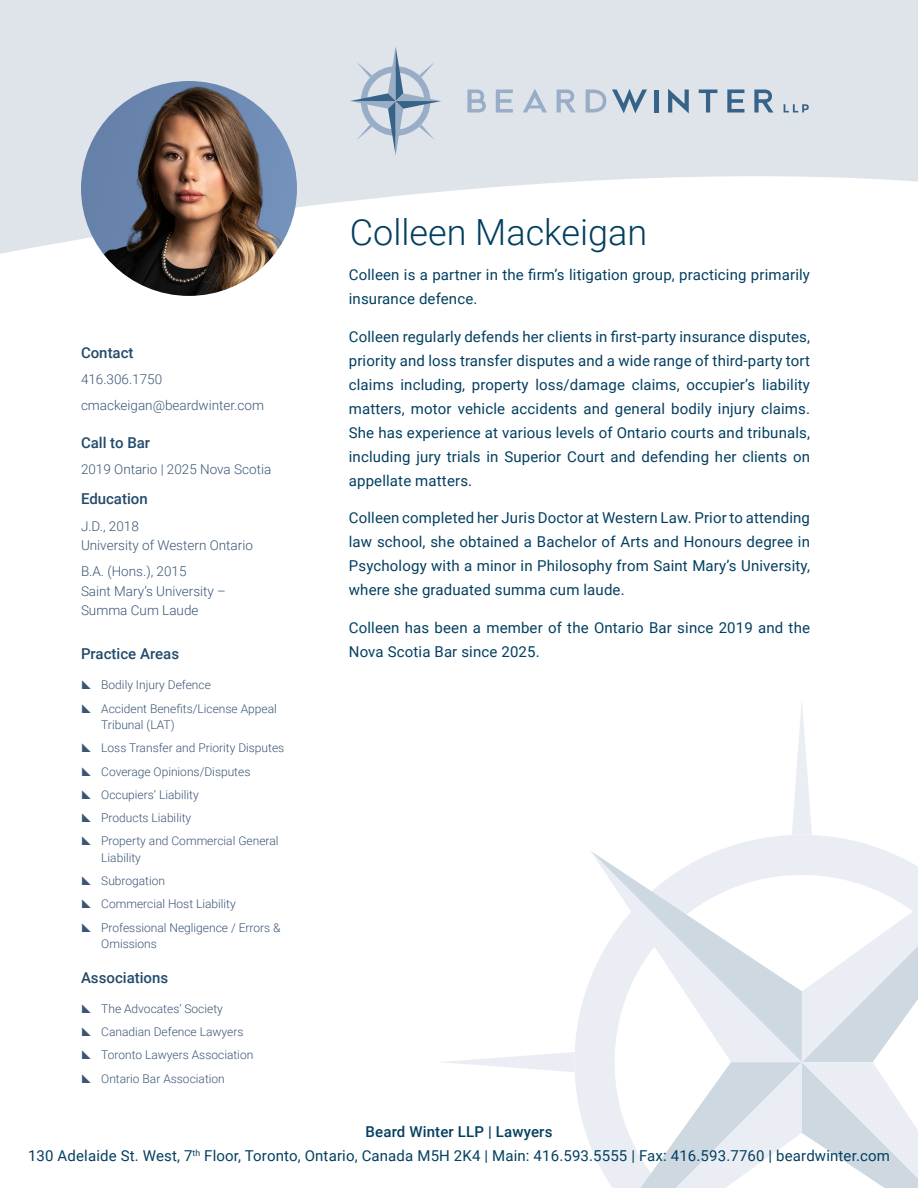
<style>
.page{position:relative;width:918px;height:1188px;background:#fff}
.page>*{position:absolute;margin:0;border:0;box-sizing:border-box;transform-origin:0 0}
.Heading_2{font:300 36px "Roboto";color:#033f60}
.t1{font:15px/24px "Roboto";letter-spacing:.01em;color:#033f60}
.Heading_1{font:500 15px "Roboto";color:#234a6b}
.t2{font:500 15px "Roboto";letter-spacing:.01em;color:#033f60}
.Side_Bar{font:300 13.5px/19.5px "Roboto";color:#3b5675}
.t3{font:300 12px/16.5px "Roboto";color:#3b5675}
</style>
<div class="page">
<svg style="left:442px;top:702px;width:476px;height:486px"></svg>
<svg style="left:0;top:0;width:918px;height:254px;fill:#dfe4ea"></svg>
<img style="left:81px;top:81px;width:216px;height:215px">
<p class="Heading_1" style="left:81px;top:342px;width:54px">Contact</p>
<p class="Side_Bar" style="left:81px;top:369px;width:83px">416.306.1750</p>
<p class="Side_Bar" style="left:81px;top:395px;width:185px">cmackeigan@beardwinter.com</p>
<p class="Heading_1" style="left:81px;top:432px;width:71px">Call to Bar</p>
<p class="Side_Bar" style="left:81px;top:459px;width:192px">2019 Ontario | 2025 Nova Scotia</p>
<p class="Heading_1" style="left:81px;top:488px;width:68px">Education</p>
<p class="Side_Bar" style="left:81px;top:516px;width:173px">J.D., 2018<br>University of Western Ontario</p>
<p class="Side_Bar" style="left:81px;top:561px;width:147px">B.A. (Hons.), 2015<br>Saint Mary’s University –<br>Summa Cum Laude</p>
<p class="Heading_1" style="left:81px;top:644px;width:100px">Practice Areas</p>
<p class="t3" style="left:101px;top:676px;width:111px">Bodily Injury Defence</p>
<p class="t3" style="left:101px;top:700px;width:177px">Accident Benefits/License Appeal<br>Tribunal (LAT)</p>
<p class="t3" style="left:101px;top:739px;width:185px">Loss Transfer and Priority Disputes</p>
<p class="t3" style="left:101px;top:763px;width:151px">Coverage Opinions/Disputes</p>
<p class="t3" style="left:101px;top:786px;width:99px">Occupiers’ Liability</p>
<p class="t3" style="left:101px;top:809px;width:92px">Products Liability</p>
<p class="t3" style="left:101px;top:832px;width:179px">Property and Commercial General<br>Liability</p>
<p class="t3" style="left:101px;top:872px;width:65px">Subrogation</p>
<p class="t3" style="left:101px;top:895px;width:136px">Commercial Host Liability</p>
<p class="t3" style="left:101px;top:919px;width:181px">Professional Negligence / Errors &amp;<br>Omissions</p>
<p class="Heading_1" style="left:81px;top:967px;width:89px">Associations</p>
<p class="t3" style="left:101px;top:1000px;width:123px">The Advocates’ Society</p>
<p class="t3" style="left:101px;top:1023px;width:144px">Canadian Defence Lawyers</p>
<p class="t3" style="left:101px;top:1046px;width:154px">Toronto Lawyers Association</p>
<p class="t3" style="left:101px;top:1070px;width:125px">Ontario Bar Association</p>
<p class="Heading_2" style="left:350px;top:207px;width:299px">Colleen Mackeigan</p>
<p class="t1" style="left:349px;top:262px;width:463px">Colleen is a partner in the firm’s litigation group, practicing primarily insurance defence.</p>
<p class="t1" style="left:349px;top:324px;width:463px;text-align:justify">Colleen regularly defends her clients in first-party insurance disputes, priority and loss transfer disputes and a wide range of third-party tort claims including, property loss/damage claims, occupier’s liability matters, motor vehicle accidents and general bodily injury claims.<br>She has experience at various levels of Ontario courts and tribunals, including jury trials in Superior Court and defending her clients on appellate matters.</p>
<p class="t1" style="left:349px;top:505px;width:463px;text-align:justify">Colleen completed her Juris Doctor at Western Law. Prior to attending law school, she obtained a Bachelor of Arts and Honours degree in Psychology with a minor in Philosophy from Saint Mary’s University, where she graduated summa cum laude.</p>
<p class="t1" style="left:349px;top:615px;width:463px">Colleen has been a member of the Ontario Bar since 2019 and the<br>Nova Scotia Bar since 2025.</p>
<p class="t2" style="left:366px;top:1121px;width:188px">Beard Winter LLP | Lawyers</p>
<p class="t1" style="left:28px;top:1143px;width:863px">130 Adelaide St. West, 7<sup>th</sup> Floor, Toronto, Ontario, Canada M5H 2K4 | Main: 416.593.5555 | Fax: 416.593.7760 | beardwinter.com</p>
</div>
